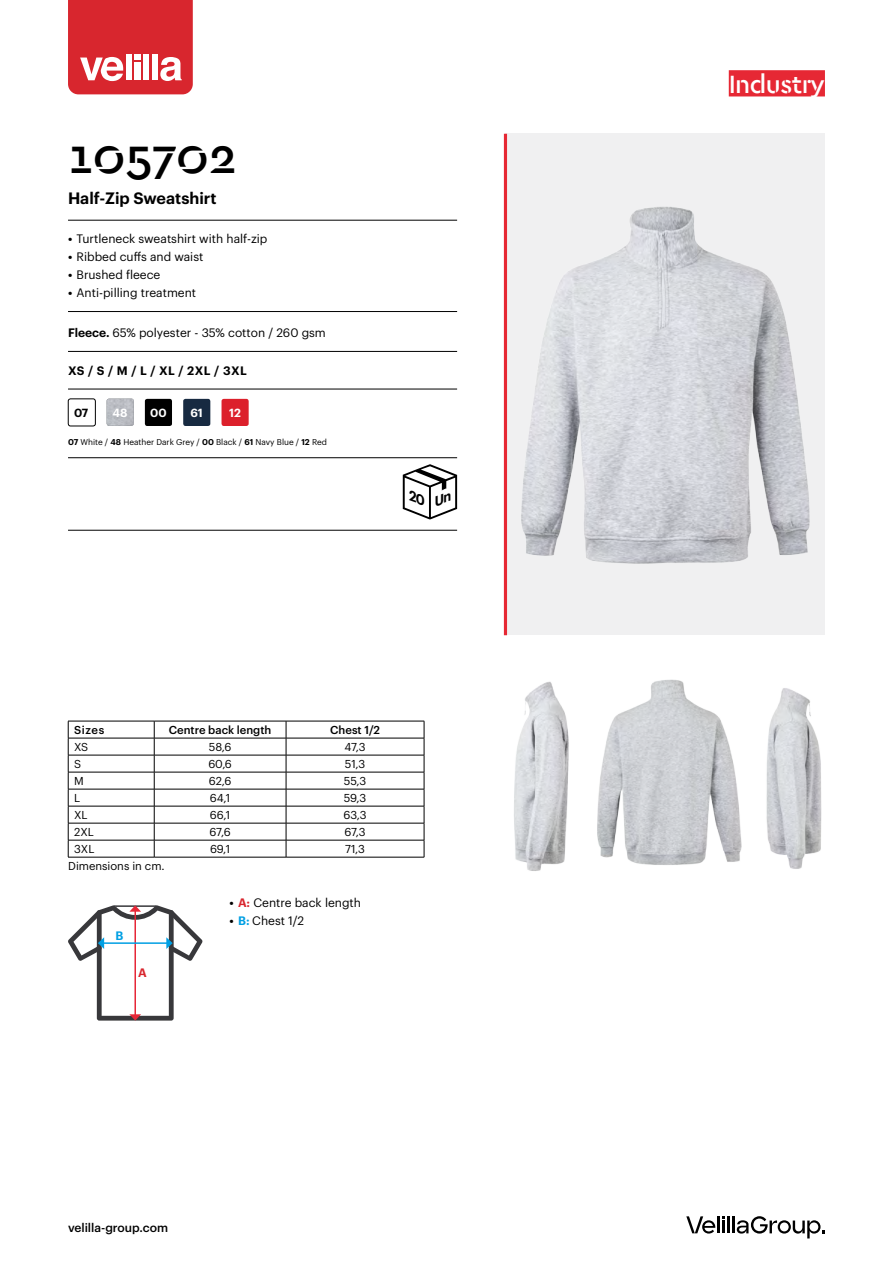
<style>
.page{position:relative;width:893px;height:1263px;background:#fff}
.page>*{position:absolute;margin:0;border:0;box-sizing:border-box;transform-origin:0 0}
.t1{font:500 49.5px "Cera Stencil";color:#000}
.t2{font:500 26.25px "Cera Stencil";letter-spacing:-.02em;color:#fff}
.t3{font:600 16.2px "Graphik";color:#000}
.t4{font:12px "Graphik";color:#000}
.t5{font:600 12px "Graphik";letter-spacing:.04em;color:#000}
.t6{font:500 12px "Graphik";color:#000}
.t7{font:600 12px "Graphik";color:#d8262e}
.t8{font:600 12px "Graphik";color:#009fe3}
.t9{font:600 11.55px "Graphik";color:#fff}
.t10{font:600 11.55px "Graphik";color:#000}
.t11{font:11.25px "Graphik";color:#000}
.t12{font:500 11.25px "Graphik";color:#000}
.t13{font:8.25px "Graphik";color:#000}
.s1{font-weight:600}
.s2{font-weight:600;color:#d8262e}
.s3{font-weight:600;color:#009fe3}
</style>
<div class="page">
<svg style="left:68px;top:0;width:125px;height:94px;background:#dd434a"></svg>
<hr style="left:717px;top:1216px;width:3px;height:17px;background:#000">
<hr style="left:727px;top:1216px;width:3px;height:17px;background:#000">
<svg style="left:722px;top:1216px;width:3px;height:17px"></svg>
<svg style="left:686px;top:1216px;width:29px;height:17px"></svg>
<svg style="left:733px;top:1216px;width:92px;height:22px"></svg>
<img style="left:514px;top:681px;width:55px;height:190px">
<img style="left:766px;top:688px;width:56px;height:181px">
<img style="left:597px;top:679px;width:145px;height:186px">
<div style="left:505px;top:134px;width:320px;height:501px;background:#f0f0f1"></div>
<img style="left:507px;top:145px;width:303px;height:479px">
<hr style="left:504px;top:134px;width:3px;height:501px;background:#e62834">
<div style="left:729px;top:70px;width:96px;height:26px;background:#e62834"></div>
<svg style="left:68px;top:905px;width:135px;height:115px"></svg>
<hr style="left:154px;top:721px;width:132px;height:1px;background:#000">
<hr style="left:286px;top:721px;width:138px;height:1px;background:#000">
<hr style="left:68px;top:738px;width:86px;height:1px;background:#000">
<hr style="left:154px;top:738px;width:132px;height:1px;background:#000">
<hr style="left:286px;top:738px;width:138px;height:1px;background:#000">
<hr style="left:68px;top:755px;width:86px;height:1px;background:#000">
<hr style="left:154px;top:755px;width:132px;height:1px;background:#000">
<hr style="left:286px;top:755px;width:138px;height:1px;background:#000">
<hr style="left:68px;top:772px;width:86px;height:1px;background:#000">
<hr style="left:154px;top:772px;width:132px;height:1px;background:#000">
<hr style="left:286px;top:772px;width:138px;height:1px;background:#000">
<hr style="left:68px;top:789px;width:86px;height:1px;background:#000">
<hr style="left:154px;top:789px;width:132px;height:1px;background:#000">
<hr style="left:286px;top:789px;width:138px;height:1px;background:#000">
<hr style="left:68px;top:806px;width:86px;height:1px;background:#000">
<hr style="left:154px;top:806px;width:132px;height:1px;background:#000">
<hr style="left:286px;top:806px;width:138px;height:1px;background:#000">
<hr style="left:68px;top:823px;width:86px;height:1px;background:#000">
<hr style="left:154px;top:823px;width:132px;height:1px;background:#000">
<hr style="left:286px;top:823px;width:138px;height:1px;background:#000">
<hr style="left:68px;top:840px;width:86px;height:1px;background:#000">
<hr style="left:154px;top:840px;width:132px;height:1px;background:#000">
<svg style="left:154px;top:721px;width:1px;height:136px"></svg>
<hr style="left:286px;top:840px;width:138px;height:1px;background:#000">
<svg style="left:286px;top:721px;width:1px;height:136px"></svg>
<svg style="left:424px;top:721px;width:1px;height:136px"></svg>
<hr style="left:68px;top:857px;width:86px;height:1px;background:#000">
<hr style="left:154px;top:857px;width:132px;height:1px;background:#000">
<hr style="left:286px;top:857px;width:138px;height:1px;background:#000">
<hr style="left:68px;top:721px;width:86px;height:1px;background:#000">
<svg style="left:68px;top:721px;width:1px;height:136px"></svg>
<hr style="left:68px;top:220px;width:389px;height:1px;background:#000">
<hr style="left:68px;top:311px;width:389px;height:1px;background:#000">
<hr style="left:68px;top:351px;width:389px;height:1px;background:#000">
<hr style="left:68px;top:389px;width:389px;height:1px;background:#000">
<hr style="left:68px;top:457px;width:389px;height:1px;background:#000">
<hr style="left:68px;top:530px;width:389px;height:1px;background:#000">
<div style="left:68px;top:399px;width:28px;height:27px;border:1px solid #000;border-radius:2px"></div>
<div style="left:222px;top:399px;width:27px;height:27px;background:#dc202b;border-radius:2px"></div>
<img style="left:107px;top:399px;width:27px;height:27px">
<div style="left:145px;top:399px;width:27px;height:27px;background:#000;border-radius:2px"></div>
<div style="left:183px;top:399px;width:27px;height:27px;background:#172a41;border-radius:2px"></div>
<svg style="left:403px;top:464px;width:54px;height:55px"></svg>
<h1 class="t1" style="left:68px;top:124px;width:170px">105702</h1>
<h3 class="t3" style="left:68px;top:186px;width:150px">Half-Zip Sweatshirt</h3>
<p class="t4" style="left:68px;top:230px;width:201px"><span class="s1">•</span> Turtleneck sweatshirt with half-zip</p>
<p class="t4" style="left:68px;top:248px;width:137px"><span class="s1">•</span> Ribbed cuffs and waist</p>
<p class="t4" style="left:68px;top:266px;width:94px"><span class="s1">•</span> Brushed fleece</p>
<p class="t4" style="left:68px;top:284px;width:130px"><span class="s1">•</span> Anti-pilling treatment</p>
<p class="t4" style="left:68px;top:324px;width:259px"><span class="s1">Fleece.</span> 65% polyester - 35% cotton / 260 gsm</p>
<p class="t5" style="left:68px;top:361px;width:180px">XS / S / M / L / XL / 2XL / 3XL</p>
<p class="t10" style="left:74px;top:404px;width:16px">07</p>
<p class="t9" style="left:113px;top:404px;width:16px">48</p>
<p class="t9" style="left:150px;top:404px;width:18px">00</p>
<p class="t9" style="left:190px;top:404px;width:14px">61</p>
<p class="t9" style="left:229px;top:404px;width:13px">12</p>
<p class="t13" style="left:68px;top:436px;width:260px"><span class="s1">07</span> White / <span class="s1">48</span> Heather Dark Grey / <span class="s1">00</span> Black / <span class="s1">61</span> Navy Blue / <span class="s1">12</span> Red</p>
<p class="t12" style="left:74px;top:721px;width:32px">Sizes</p>
<p class="t12" style="left:169px;top:721px;width:104px">Centre back length</p>
<p class="t12" style="left:330px;top:721px;width:51px">Chest 1/2</p>
<p class="t11" style="left:74px;top:739px;width:16px">XS</p>
<p class="t11" style="left:209px;top:739px;width:24px">58,6</p>
<p class="t11" style="left:344px;top:739px;width:23px">47,3</p>
<p class="t11" style="left:74px;top:756px;width:9px">S</p>
<p class="t11" style="left:208px;top:756px;width:25px">60,6</p>
<p class="t11" style="left:345px;top:756px;width:22px">51,3</p>
<p class="t11" style="left:74px;top:773px;width:11px">M</p>
<p class="t11" style="left:209px;top:773px;width:24px">62,6</p>
<p class="t11" style="left:344px;top:773px;width:24px">55,3</p>
<p class="t11" style="left:74px;top:790px;width:8px">L</p>
<p class="t11" style="left:210px;top:790px;width:22px">64,1</p>
<p class="t11" style="left:344px;top:790px;width:24px">59,3</p>
<p class="t11" style="left:74px;top:807px;width:15px">XL</p>
<p class="t11" style="left:210px;top:807px;width:22px">66,1</p>
<p class="t11" style="left:343px;top:807px;width:25px">63,3</p>
<p class="t11" style="left:74px;top:824px;width:21px">2XL</p>
<p class="t11" style="left:210px;top:824px;width:23px">67,6</p>
<p class="t11" style="left:344px;top:824px;width:23px">67,3</p>
<p class="t11" style="left:74px;top:841px;width:22px">3XL</p>
<p class="t11" style="left:210px;top:841px;width:22px">69,1</p>
<p class="t11" style="left:345px;top:841px;width:21px">71,3</p>
<p class="t11" style="left:68px;top:858px;width:98px">Dimensions in cm.</p>
<p class="t8" style="left:116px;top:926px;width:9px">B</p>
<p class="t7" style="left:138px;top:963px;width:10px">A</p>
<p class="t4" style="left:230px;top:893px;width:133px"><span class="s1">•</span> <span class="s2">A:</span> Centre back length</p>
<p class="t4" style="left:230px;top:911px;width:76px"><span class="s1">•</span> <span class="s3">B:</span> Chest 1/2</p>
<p class="t6" style="left:68px;top:1218px;width:101px">velilla-group.com</p>
<h2 class="t2" style="left:729px;top:67px;width:98px">Industry</h2>
</div>
